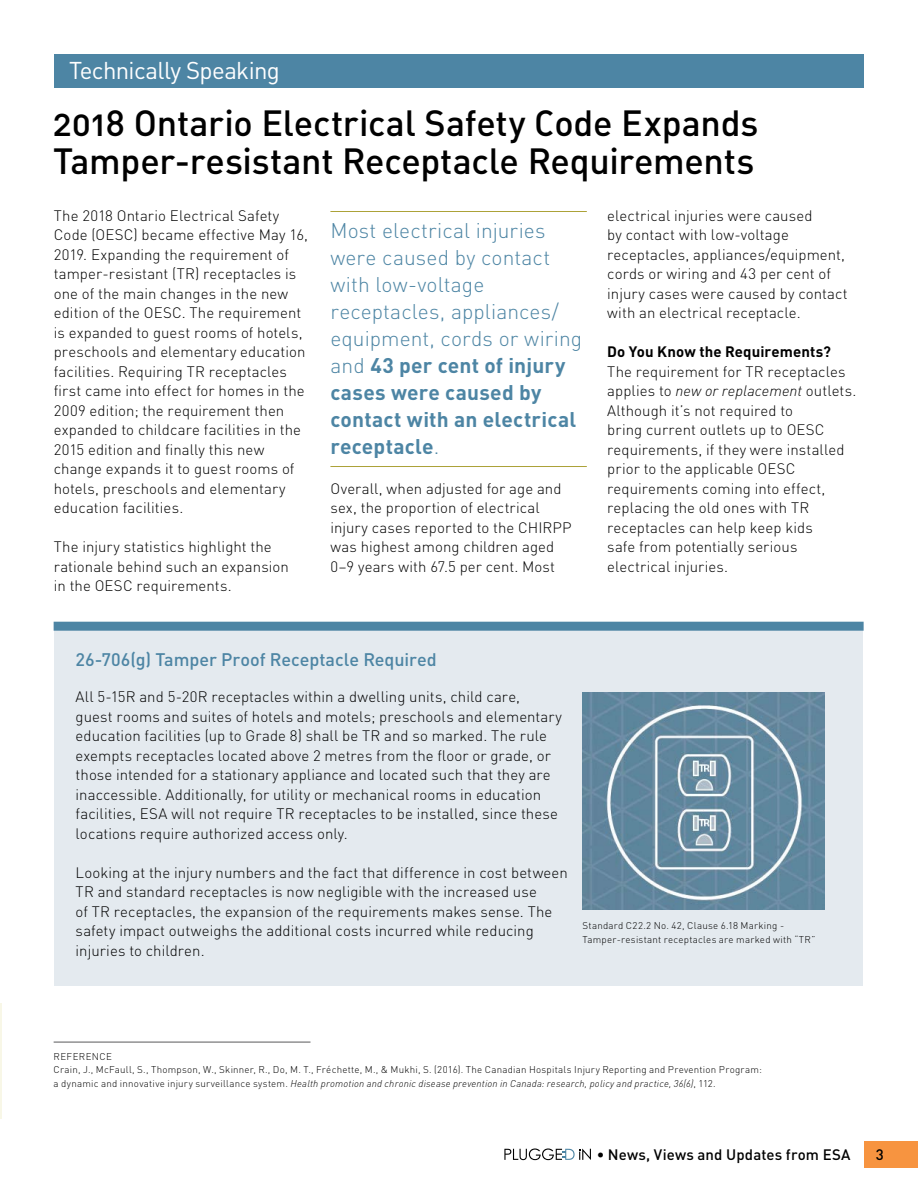
<style>
.page{position:relative;width:918px;height:1188px;background:#fff}
.page>*{position:absolute;margin:0;border:0;box-sizing:border-box;transform-origin:0 0}
.t1{font:36px/37.5px "DIN Medium Alternate";letter-spacing:-.005em;color:#000}
.t2{font:24px "DIN";letter-spacing:-.025em;color:#fff}
.t3{font:300 21px/27px "DIN";letter-spacing:.005em;color:#4d85a4}
.t4{font:500 18px "DIN";letter-spacing:-.005em;color:#4d85a4}
.t5{font:300 15px/19.5px "DIN";letter-spacing:.005em;color:#000}
.t6{font:500 15px "DIN";letter-spacing:.01em;color:#000}
.t7{font:700 15px "DIN";letter-spacing:.01em;color:#000}
.t8{font:300 9.75px/13.5px "DIN";letter-spacing:.025em;color:#000}
.s1{font-weight:700}
.s2{font-style:italic}
</style>
<div class="page">
<div style="left:54px;top:623px;width:809px;height:363px;background:#e4eaef"></div>
<div style="left:54px;top:622px;width:810px;height:9px;background:#4d85a4"></div>
<hr style="left:0;top:1004px;width:2px;height:115px;background:#f8f7e7">
<div style="left:54px;top:54px;width:810px;height:34px;background:#4d85a4"></div>
<hr style="left:330px;top:211px;width:257px;height:1px;background:#aca238">
<hr style="left:330px;top:466px;width:257px;height:1px;background:#aca238">
<img style="left:583px;top:693px;width:241px;height:216px">
<hr style="left:54px;top:1042px;width:256px;height:1px;background:#58595b">
<div style="left:864px;top:1142px;width:54px;height:26px;background:#f79440"></div>
<svg style="left:504px;top:1148px;width:87px;height:12px"></svg>
<h2 class="t2" style="left:69px;top:55px;width:213px">Technically Speaking</h2>
<h1 class="t1" style="left:53px;top:104px;width:707px">2018 Ontario Electrical Safety Code Expands<br>Tamper-resistant Receptacle Requirements</h1>
<p class="t5" style="left:54px;top:206px;width:256px">The 2018 Ontario Electrical Safety Code (OESC) became effective May 16, 2019. Expanding the requirement of tamper-resistant (TR) receptacles is one of the main changes in the new edition of the OESC. The requirement is expanded to guest rooms of hotels, preschools and elementary education facilities. Requiring TR receptacles first came into effect for homes in the 2009 edition; the requirement then expanded to childcare facilities in the 2015 edition and finally this new change expands it to guest rooms of hotels, preschools and elementary education facilities.</p>
<p class="t5" style="left:54px;top:537px;width:237px">The injury statistics highlight the rationale behind such an expansion in the OESC requirements.</p>
<h3 class="t3" style="left:330px;top:217px;width:253px">Most electrical injuries were caused by contact with low-voltage receptacles, appliances/ equipment, cords or wiring and <span class="s1">43 per cent of injury cases were caused by contact with an electrical receptacle</span>.</h3>
<p class="t5" style="left:330px;top:479px;width:243px">Overall, when adjusted for age and sex, the proportion of electrical injury cases reported to the CHIRPP was highest among children aged 0–9 years with 67.5 per cent. Most</p>
<p class="t4" style="left:76px;top:648px;width:363px">26-706(g) Tamper Proof Receptacle Required</p>
<p class="t5" style="left:607px;top:206px;width:242px">electrical injuries were caused<br>by contact with low-voltage receptacles, appliances/equipment, cords or wiring and 43 per cent of injury cases were caused by contact with an electrical receptacle.</p>
<p class="t7" style="left:607px;top:342px;width:225px">Do You Know the Requirements?</p>
<p class="t5" style="left:607px;top:362px;width:251px">The requirement for TR receptacles applies to <span class="s2">new or replacement</span> outlets.<br>Although it’s not required to<br>bring current outlets up to OESC requirements, if they were installed prior to the applicable OESC requirements coming into effect, replacing the old ones with TR receptacles can help keep kids<br>safe from potentially serious electrical injuries.</p>
<p class="t5" style="left:76px;top:687px;width:488px">All 5-15R and 5-20R receptacles within a dwelling units, child care,<br>guest rooms and suites of hotels and motels; preschools and elementary education facilities (up to Grade 8) shall be TR and so marked. The rule exempts receptacles located above 2 metres from the floor or grade, or those intended for a stationary appliance and located such that they are inaccessible. Additionally, for utility or mechanical rooms in education facilities, ESA will not require TR receptacles to be installed, since these locations require authorized access only.</p>
<p class="t5" style="left:76px;top:863px;width:494px">Looking at the injury numbers and the fact that difference in cost between TR and standard receptacles is now negligible with the increased use<br>of TR receptacles, the expansion of the requirements makes sense. The safety impact outweighs the additional costs incurred while reducing injuries to children.</p>
<p class="t8" style="left:583px;top:919px;width:234px">Standard C22.2 No. 42, Clause 6.18 Marking -<br>Tamper-resistant receptacles are marked with “TR”</p>
<p class="t8" style="left:54px;top:1049px;width:710px">REFERENCE<br>Crain, J., McFaull, S., Thompson, W., Skinner, R., Do, M. T., Fréchette, M., &amp; Mukhi, S. (2016). The Canadian Hospitals Injury Reporting and Prevention Program: a dynamic and innovative injury surveillance system. <span class="s2">Health promotion and chronic disease prevention in Canada: research, policy and practice, 36(6)</span>, 112.</p>
<p class="t6" style="left:597px;top:1145px;width:256px">• News, Views and Updates from ESA</p>
<p class="t6" style="left:876px;top:1145px;width:9px">3</p>
</div>
